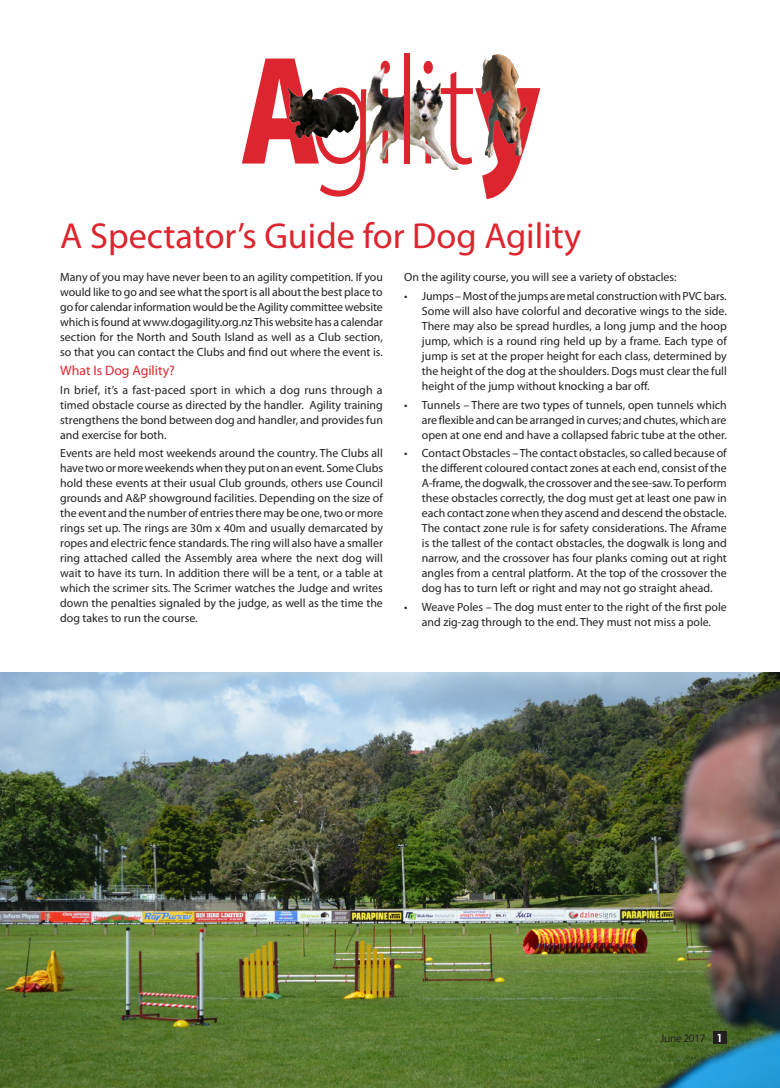
<style>
.page{position:relative;width:780px;height:1088px;background:#fff}
.page>*{position:absolute;margin:0;border:0;box-sizing:border-box;transform-origin:0 0}
.t1{font:300 155.75px "Myriad Pro";letter-spacing:-.025em;color:#dc252e;scale:.78 1}
.Body_text{font:36.25px "Myriad Pro";color:#dc252e}
.Body_text-2{font:13.75px "Myriad Pro";color:#dc252e}
.Body_text-3{font:11.88px/15px "Myriad Pro";color:#231f20;text-align:justify}
.t2{font:11.25px "Myriad Pro";letter-spacing:-.025em;color:#231f20}
.t3{font:700 11.25px "Century Gothic";color:#fff}
.s1{font-weight:900}
</style>
<div class="page">
<img style="left:0;top:672px;width:780px;height:416px">
<div style="left:712px;top:1031px;width:14px;height:13px;background:#231f20"></div>
<img style="left:480px;top:54px;width:47px;height:104px">
<img style="left:358px;top:66px;width:48px;height:96px">
<img style="left:406px;top:79px;width:53px;height:90px">
<img style="left:287px;top:84px;width:74px;height:56px">
<h1 class="t1" style="left:240px;top:18px;width:386px"><span class="s1">A</span>gilit<span class="s1">y</span></h1>
<p class="Body_text" style="left:60px;top:214px;width:522px">A Spectator’s Guide for Dog Agility</p>
<p class="Body_text-3" style="left:60px;top:270px;width:324px">Many of you may have never been to an agility competition. If you would like to go and see what the sport is all about the best place to go for calendar information would be the Agility committee website which is found at www.dogagility.org.nz This website has a calendar section for the North and South Island as well as a Club section, so that you can contact the Clubs and find out where the event is.</p>
<p class="Body_text-2" style="left:60px;top:362px;width:116px">What Is Dog Agility?</p>
<p class="Body_text-3" style="left:60px;top:382px;width:324px">In brief, it’s a fast-paced sport in which a dog runs through a timed obstacle course as directed by the handler. Agility training strengthens the bond between dog and handler, and provides fun and exercise for both.</p>
<p class="Body_text-3" style="left:60px;top:445px;width:324px">Events are held most weekends around the country. The Clubs all have two or more weekends when they put on an event. Some Clubs hold these events at their usual Club grounds, others use Council grounds and A&amp;P showground facilities. Depending on the size of the event and the number of entries there may be one, two or more rings set up. The rings are 30m x 40m and usually demarcated by ropes and electric fence standards. The ring will also have a smaller ring attached called the Assembly area where the next dog will wait to have its turn. In addition there will be a tent, or a table at which the scrimer sits. The Scrimer watches the Judge and writes down the penalties signaled by the judge, as well as the time the dog takes to run the course.</p>
<p class="Body_text-3" style="left:404px;top:270px;width:274px">On the agility course, you will see a variety of obstacles:</p>
<p class="Body_text-3" style="left:422px;top:288px;width:306px;text-indent:-18px">• Jumps – Most of the jumps are metal construction with PVC bars.<br>Some will also have colorful and decorative wings to the side.<br>There may also be spread hurdles, a long jump and the hoop jump, which is a round ring held up by a frame. Each type of jump is set at the proper height for each class, determined by the height of the dog at the shoulders. Dogs must clear the full height of the jump without knocking a bar off.</p>
<p class="Body_text-3" style="left:422px;top:397px;width:306px;text-indent:-18px">• Tunnels – There are two types of tunnels, open tunnels which are flexible and can be arranged in curves; and chutes, which are open at one end and have a collapsed fabric tube at the other.</p>
<p class="Body_text-3" style="left:422px;top:445px;width:306px;text-indent:-18px">• Contact Obstacles – The contact obstacles, so called because of the different coloured contact zones at each end, consist of the A-frame, the dogwalk, the crossover and the see-saw. To perform these obstacles correctly, the dog must get at least one paw in each contact zone when they ascend and descend the obstacle.<br>The contact zone rule is for safety considerations. The Aframe is the tallest of the contact obstacles, the dogwalk is long and narrow, and the crossover has four planks coming out at right angles from a central platform. At the top of the crossover the dog has to turn left or right and may not go straight ahead.</p>
<p class="Body_text-3" style="left:404px;top:599px;width:324px;text-align:center">• Weave Poles – The dog must enter to the right of the first pole and zig-zag through to the end. They must not miss a pole.</p>
<p class="t2" style="left:660px;top:1031px;width:47px">June 2017</p>
<p class="t3" style="left:716px;top:1029px;width:8px">1</p>
</div>
